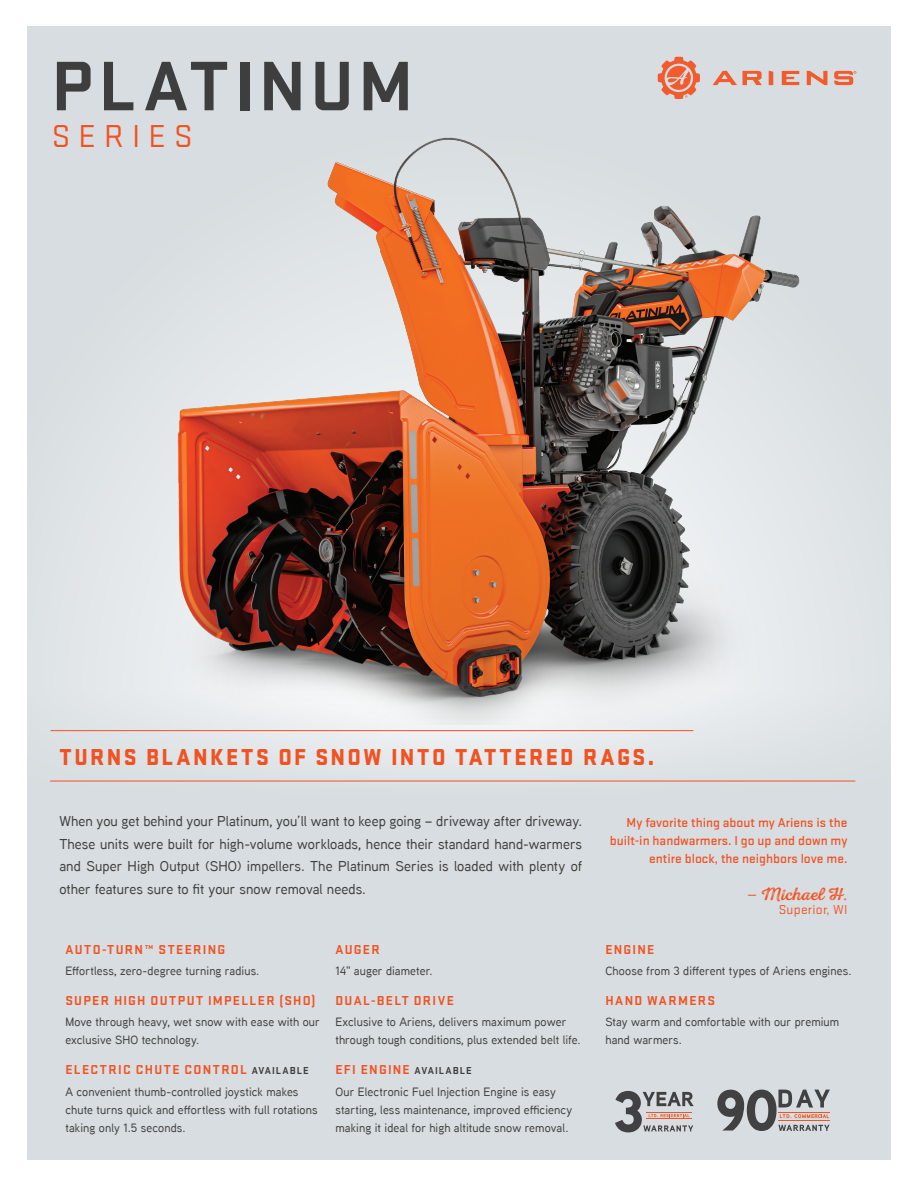
<style>
.page{position:relative;width:918px;height:1188px;background:#fff}
.page>*{position:absolute;margin:0;border:0;box-sizing:border-box;transform-origin:0 0}
.t1{font:700 72.75px "Stratum 1";letter-spacing:.055em;color:#3e3e3f}
.t2{font:33px "Stratum 1";letter-spacing:.25em;color:#f15222}
.t3{font:900 24px "Stratum 1";letter-spacing:.11em;color:#f15222;scale:.95 1}
.t4{font:18px "Nexa Rust Script R 03";letter-spacing:.02em;color:#f15222}
.t5{font:500 14.25px/22.5px "Aaux Next";color:#3e3e3f;text-align:justify}
.t6{font:700 13.5px "Stratum 1";letter-spacing:.095em;color:#f15322}
.t7{font:500 13.5px/18px "Stratum 1";color:#f15222;text-align:right}
.t8{font:13.5px "Stratum 1";letter-spacing:.025em;color:#f15222}
.t9{font:500 12px/18px "Aaux Next";letter-spacing:.005em;color:#3e3e3f}
.s1{font-family:"Stratum 1";font-size:16.5px}
.s2{font-size:10.5px;color:#3e3e3f}
</style>
<div class="page">
<div style="left:27px;top:26px;width:864px;height:1134px;background:#d7dde0"></div>
<svg style="left:50px;top:725px;width:806px;height:57px;fill:#e1e5e7"></svg>
<hr style="left:50px;top:781px;width:805px;height:1px;background:#f15222">
<hr style="left:51px;top:730px;width:642px;height:1px;background:#f15222">
<svg style="left:713px;top:71px;width:143px;height:14px"></svg>
<svg style="left:658px;top:57px;width:42px;height:42px"></svg>
<img style="left:74px;top:137px;width:771px;height:588px">
<svg style="left:717px;top:1090px;width:113px;height:41px"></svg>
<svg style="left:615px;top:1091px;width:79px;height:41px"></svg>
<h1 class="t1" style="left:51px;top:36px;width:364px">PLATINUM</h1>
<h2 class="t2" style="left:52px;top:114px;width:142px">SERIES</h2>
<h3 class="t3" style="left:60px;top:739px;width:627px">TURNS BLANKETS OF SNOW INTO TATTERED RAGS.</h3>
<p class="t5" style="left:59px;top:810px;width:524px">When you get behind your Platinum, you’ll want to keep going – driveway after driveway.<br>These units were built for high-volume workloads, hence their standard hand-warmers and Super High Output (SHO) impellers. The Platinum Series is loaded with plenty of other features sure to fit your snow removal needs.</p>
<p class="t7" style="left:610px;top:813px;width:239px">My favorite thing about my Ariens is the built-in handwarmers. I go up and down my entire block, the neighbors love me.</p>
<h3 class="t4" style="left:747px;top:883px;width:102px"><span class="s1">—</span> Michael H.</h3>
<p class="t8" style="left:779px;top:901px;width:70px">Superior, WI</p>
<p class="t6" style="left:65px;top:940px;width:161px">AUTO-TURN™ STEERING</p>
<p class="t9" style="left:65px;top:962px;width:195px">Effortless, zero-degree turning radius.</p>
<p class="t6" style="left:65px;top:991px;width:252px">SUPER HIGH OUTPUT IMPELLER (SHO)</p>
<p class="t9" style="left:65px;top:1013px;width:256px">Move through heavy, wet snow with ease with our exclusive SHO technology.</p>
<p class="t6" style="left:65px;top:1061px;width:245px">ELECTRIC CHUTE CONTROL <span class="s2">AVAILABLE</span></p>
<p class="t9" style="left:65px;top:1082px;width:254px">A convenient thumb-controlled joystick makes chute turns quick and effortless with full rotations taking only 1.5 seconds.</p>
<p class="t6" style="left:335px;top:940px;width:46px">AUGER</p>
<p class="t9" style="left:335px;top:962px;width:99px">14" auger diameter.</p>
<p class="t6" style="left:335px;top:991px;width:120px">DUAL-BELT DRIVE</p>
<p class="t9" style="left:335px;top:1013px;width:247px">Exclusive to Ariens, delivers maximum power through tough conditions, plus extended belt life.</p>
<p class="t6" style="left:335px;top:1061px;width:138px">EFI ENGINE <span class="s2">AVAILABLE</span></p>
<p class="t9" style="left:335px;top:1082px;width:238px">Our Electronic Fuel Injection Engine is easy starting, less maintenance, improved efficiency making it ideal for high altitude snow removal.</p>
<p class="t6" style="left:605px;top:940px;width:50px">ENGINE</p>
<p class="t9" style="left:605px;top:962px;width:248px">Choose from 3 different types of Ariens engines.</p>
<p class="t6" style="left:605px;top:991px;width:111px">HAND WARMERS</p>
<p class="t9" style="left:605px;top:1013px;width:235px">Stay warm and comfortable with our premium hand warmers.</p>
</div>
